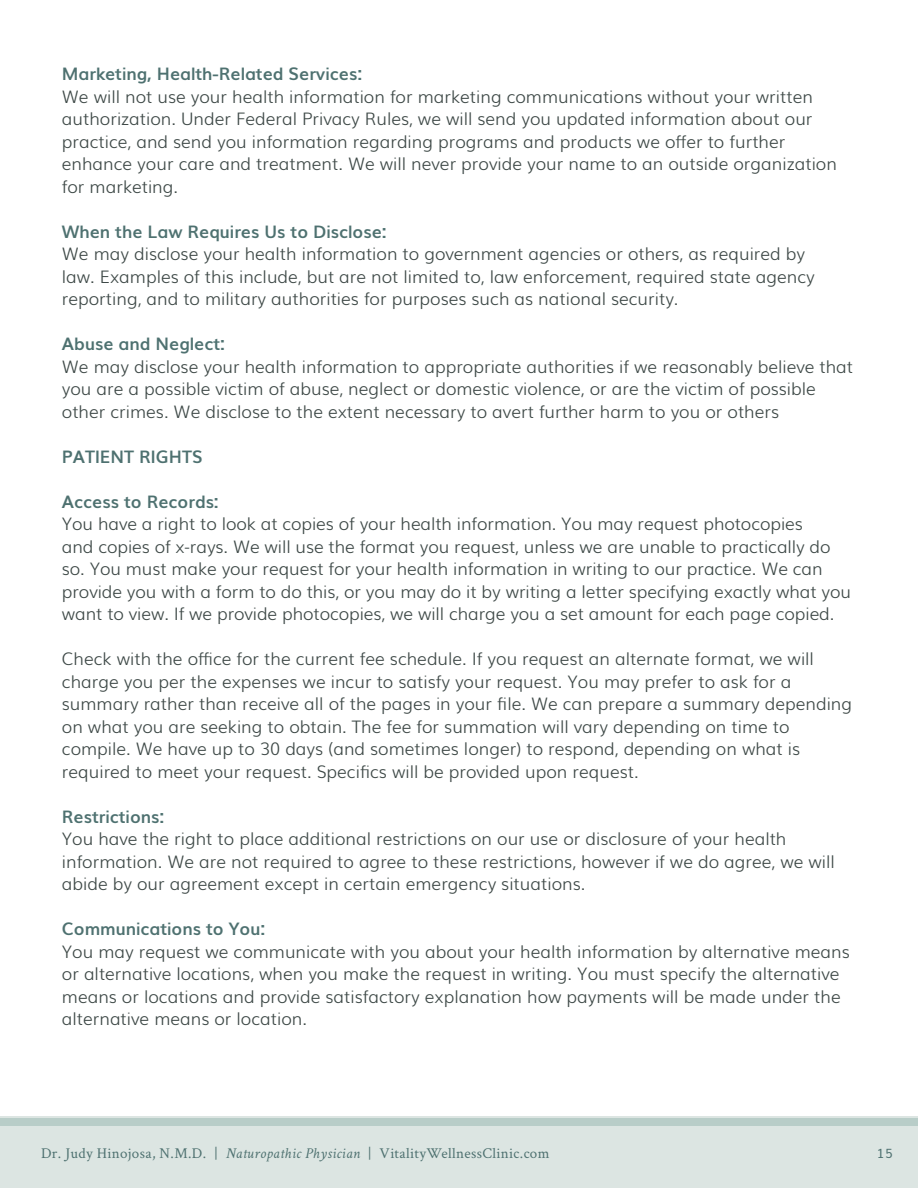
<style>
.page{position:relative;width:918px;height:1188px;background:#fff}
.page>*{position:absolute;margin:0;border:0;box-sizing:border-box;transform-origin:0 0}
.t1{font:300 17.25px/22.5px "Muli";color:#3d4846}
.t2{font:700 17.25px "Muli";color:#4e7170}
.t3{font:15px "Crimson Text";letter-spacing:.025em;color:#4e7170}
.t4{font:12.75px "Muli";color:#4e7170}
.s1{font-style:italic}
</style>
<div class="page">
<div style="left:0;top:1116px;width:918px;height:72px;background:#dce5e2"></div>
<div style="left:0;top:1118px;width:918px;height:7px;background:#b8cdc8"></div>
<p class="t2" style="left:62px;top:60px;width:302px">Marketing, Health-Related Services:</p>
<p class="t1" style="left:62px;top:84px;width:777px">We will not use your health information for marketing communications without your written authorization. Under Federal Privacy Rules, we will send you updated information about our practice, and send you information regarding programs and products we offer to further enhance your care and treatment. We will never provide your name to an outside organization for marketing.</p>
<p class="t2" style="left:62px;top:218px;width:327px">When the Law Requires Us to Disclose:</p>
<p class="t1" style="left:62px;top:242px;width:754px">We may disclose your health information to government agencies or others, as required by law. Examples of this include, but are not limited to, law enforcement, required state agency reporting, and to military authorities for purposes such as national security.</p>
<p class="t2" style="left:62px;top:330px;width:165px">Abuse and Neglect:</p>
<p class="t1" style="left:62px;top:354px;width:793px">We may disclose your health information to appropriate authorities if we reasonably believe that you are a possible victim of abuse, neglect or domestic violence, or are the victim of possible other crimes. We disclose to the extent necessary to avert further harm to you or others</p>
<p class="t2" style="left:62px;top:443px;width:142px">PATIENT RIGHTS</p>
<p class="t2" style="left:62px;top:488px;width:159px">Access to Records:</p>
<p class="t1" style="left:62px;top:512px;width:791px">You have a right to look at copies of your health information. You may request photocopies<br>and copies of x-rays. We will use the format you request, unless we are unable to practically do so. You must make your request for your health information in writing to our practice. We can provide you with a form to do this, or you may do it by writing a letter specifying exactly what you want to view. If we provide photocopies, we will charge you a set amount for each page copied.</p>
<p class="t1" style="left:62px;top:646px;width:792px">Check with the office for the current fee schedule. If you request an alternate format, we will charge you per the expenses we incur to satisfy your request. You may prefer to ask for a summary rather than receive all of the pages in your file. We can prepare a summary depending on what you are seeking to obtain. The fee for summation will vary depending on time to compile. We have up to 30 days (and sometimes longer) to respond, depending on what is required to meet your request. Specifics will be provided upon request.</p>
<p class="t2" style="left:62px;top:803px;width:104px">Restrictions:</p>
<p class="t1" style="left:62px;top:826px;width:774px">You have the right to place additional restrictions on our use or disclosure of your health information. We are not required to agree to these restrictions, however if we do agree, we will abide by our agreement except in certain emergency situations.</p>
<p class="t2" style="left:62px;top:915px;width:205px">Communications to You:</p>
<p class="t1" style="left:62px;top:939px;width:789px">You may request we communicate with you about your health information by alternative means or alternative locations, when you make the request in writing. You must specify the alternative means or locations and provide satisfactory explanation how payments will be made under the alternative means or location.</p>
<p class="t3" style="left:41px;top:1143px;width:510px">Dr. Judy Hinojosa, N.M.D. | <span class="s1">Naturopathic Physician</span> | VitalityWellnessClinic.com</p>
<p class="t4" style="left:877px;top:1143px;width:17px">15</p>
</div>
